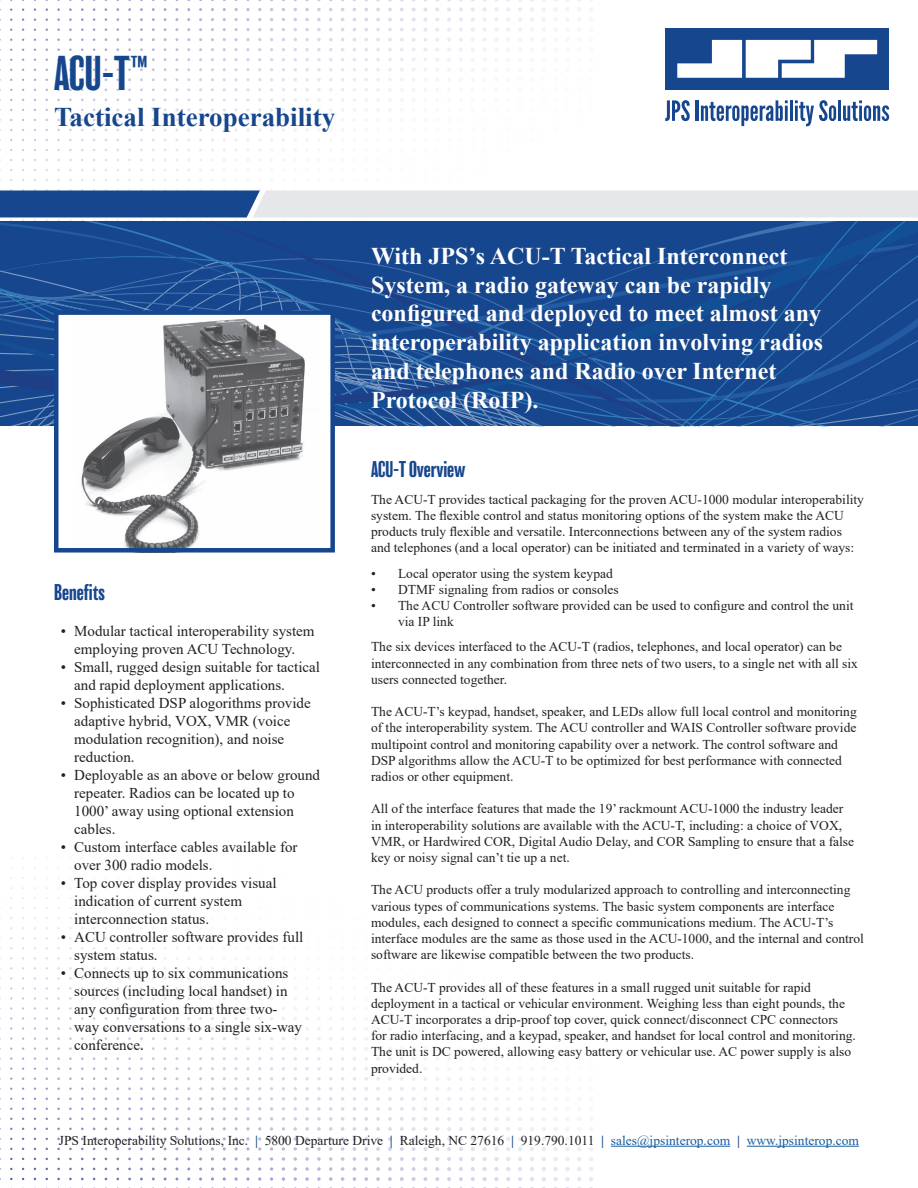
<style>
.page{position:relative;width:918px;height:1188px;background:#fff}
.page>*{position:absolute;margin:0;border:0;box-sizing:border-box;transform-origin:0 0}
.t1{font:condensed 45px "Balboa";color:#16468d}
.t2{font:700 27px "Times New Roman";color:#16468d}
.t3{font:700 24px/28.8px "Times New Roman";color:#fff}
.t4{font:condensed 21px "Balboa";color:#16468d}
.t5{font:15px/18px "Times New Roman";color:#231f20}
.t6{font:13.5px/16.2px "Times New Roman";color:#231f20}
.s1{font-weight:700;color:#16468d}
.s2{color:#175d9e}
</style>
<div class="page">
<svg style="left:128px;top:0;width:465px;height:2px"></svg>
<svg style="left:0;top:190px;width:918px;height:27px;background:#adbbd0"></svg>
<svg style="left:665px;top:100px;width:25px;height:21px"></svg>
<hr style="left:696px;top:100px;width:3px;height:21px;background:#16468d">
<svg style="left:701px;top:100px;width:87px;height:26px"></svg>
<hr style="left:790px;top:100px;width:3px;height:21px;background:#16468d">
<svg style="left:795px;top:100px;width:41px;height:26px"></svg>
<hr style="left:838px;top:100px;width:3px;height:21px;background:#16468d">
<svg style="left:843px;top:100px;width:46px;height:21px"></svg>
<div style="left:665px;top:28px;width:224px;height:62px;background:#16468d"></div>
<svg style="left:677px;top:40px;width:200px;height:38px"></svg>
<svg style="left:0;top:222px;width:918px;height:204px;background:#1a4b91"></svg>
<hr style="left:611px;top:1146px;width:119px;height:1px;background:#175d9e">
<hr style="left:747px;top:1146px;width:112px;height:1px;background:#175d9e">
<div style="left:56px;top:313px;width:277px;height:237px;background:#fff"></div>
<img style="left:80px;top:319px;width:225px;height:229px">
<div style="left:54px;top:310px;width:281px;height:243px;border:4px solid #16468d"></div>
<h1 class="t1" style="left:54px;top:50px;width:96px">ACU-T™</h1>
<h2 class="t2" style="left:54px;top:97px;width:283px">Tactical Interoperability</h2>
<h3 class="t4" style="left:54px;top:581px;width:52px">Benefits</h3>
<p class="t5" style="left:61px;top:622px;width:255px;text-align:center">• Modular tactical interoperability system employing proven ACU Technology.</p>
<p class="t5" style="left:74px;top:658px;width:247px;text-indent:-14px">• Small, rugged design suitable for tactical and rapid deployment applications.</p>
<p class="t5" style="left:74px;top:694px;width:238px;text-indent:-14px">• Sophisticated DSP alogorithms provide adaptive hybrid, VOX, VMR (voice modulation recognition), and noise reduction.</p>
<p class="t5" style="left:74px;top:766px;width:247px;text-indent:-14px">• Deployable as an above or below ground repeater. Radios can be located up to<br>1000’ away using optional extension cables.</p>
<p class="t5" style="left:74px;top:838px;width:225px;text-indent:-14px">• Custom interface cables available for over 300 radio models.</p>
<p class="t5" style="left:74px;top:874px;width:204px;text-indent:-14px">• Top cover display provides visual indication of current system interconnection status.</p>
<p class="t5" style="left:74px;top:928px;width:231px;text-indent:-14px">• ACU controller software provides full system status.</p>
<p class="t5" style="left:74px;top:964px;width:229px;text-indent:-14px">• Connects up to six communications sources (including local handset) in any configuration from three two&shy;way conversations to a single six-way conference.</p>
<h3 class="t3" style="left:371px;top:241px;width:454px">With JPS’s ACU-T Tactical Interconnect System, a radio gateway can be rapidly configured and deployed to meet almost any interoperability application involving radios and telephones and Radio over Internet Protocol (RoIP).</h3>
<h3 class="t4" style="left:371px;top:458px;width:96px">ACU-T Overview</h3>
<p class="t6" style="left:371px;top:491px;width:495px">The ACU-T provides tactical packaging for the proven ACU-1000 modular interoperability system. The flexible control and status monitoring options of the system make the ACU products truly flexible and versatile. Interconnections between any of the system radios and telephones (and a local operator) can be initiated and terminated in a variety of ways:</p>
<p class="t6" style="left:371px;top:565px;width:243px">• Local operator using the system keypad</p>
<p class="t6" style="left:371px;top:581px;width:249px">• DTMF signaling from radios or consoles</p>
<p class="t6" style="left:398px;top:597px;width:457px;text-indent:-27px">• The ACU Controller software provided can be used to configure and control the unit via IP link</p>
<p class="t6" style="left:371px;top:638px;width:489px">The six devices interfaced to the ACU-T (radios, telephones, and local operator) can be interconnected in any combination from three nets of two users, to a single net with all six users connected together.</p>
<p class="t6" style="left:371px;top:703px;width:487px">The ACU-T’s keypad, handset, speaker, and LEDs allow full local control and monitoring of the interoperability system. The ACU controller and WAIS Controller software provide multipoint control and monitoring capability over a network. The control software and DSP algorithms allow the ACU-T to be optimized for best performance with connected radios or other equipment.</p>
<p class="t6" style="left:371px;top:800px;width:485px">All of the interface features that made the 19’ rackmount ACU-1000 the industry leader in interoperability solutions are available with the ACU-T, including: a choice of VOX, VMR, or Hardwired COR, Digital Audio Delay, and COR Sampling to ensure that a false key or noisy signal can’t tie up a net.</p>
<p class="t6" style="left:371px;top:881px;width:494px">The ACU products offer a truly modularized approach to controlling and interconnecting various types of communications systems. The basic system components are interface modules, each designed to connect a specific communications medium. The ACU-T’s interface modules are the same as those used in the ACU-1000, and the internal and control software are likewise compatible between the two products.</p>
<p class="t6" style="left:371px;top:979px;width:486px">The ACU-T provides all of these features in a small rugged unit suitable for rapid deployment in a tactical or vehicular environment. Weighing less than eight pounds, the ACU-T incorporates a drip-proof top cover, quick connect/disconnect CPC connectors for radio interfacing, and a keypad, speaker, and handset for local control and monitoring.<br>The unit is DC powered, allowing easy battery or vehicular use. AC power supply is also provided.</p>
<p class="t6" style="left:59px;top:1132px;width:802px">JPS Interoperability Solutions, Inc. <span class="s1">|</span> 5800 Departure Drive <span class="s1">|</span> Raleigh, NC 27616 <span class="s1">|</span> 919.790.1011 <span class="s1">|</span> <span class="s2">sales@jpsinterop.com</span> <span class="s1">|</span> <span class="s2">www.jpsinterop.com</span></p>
</div>
